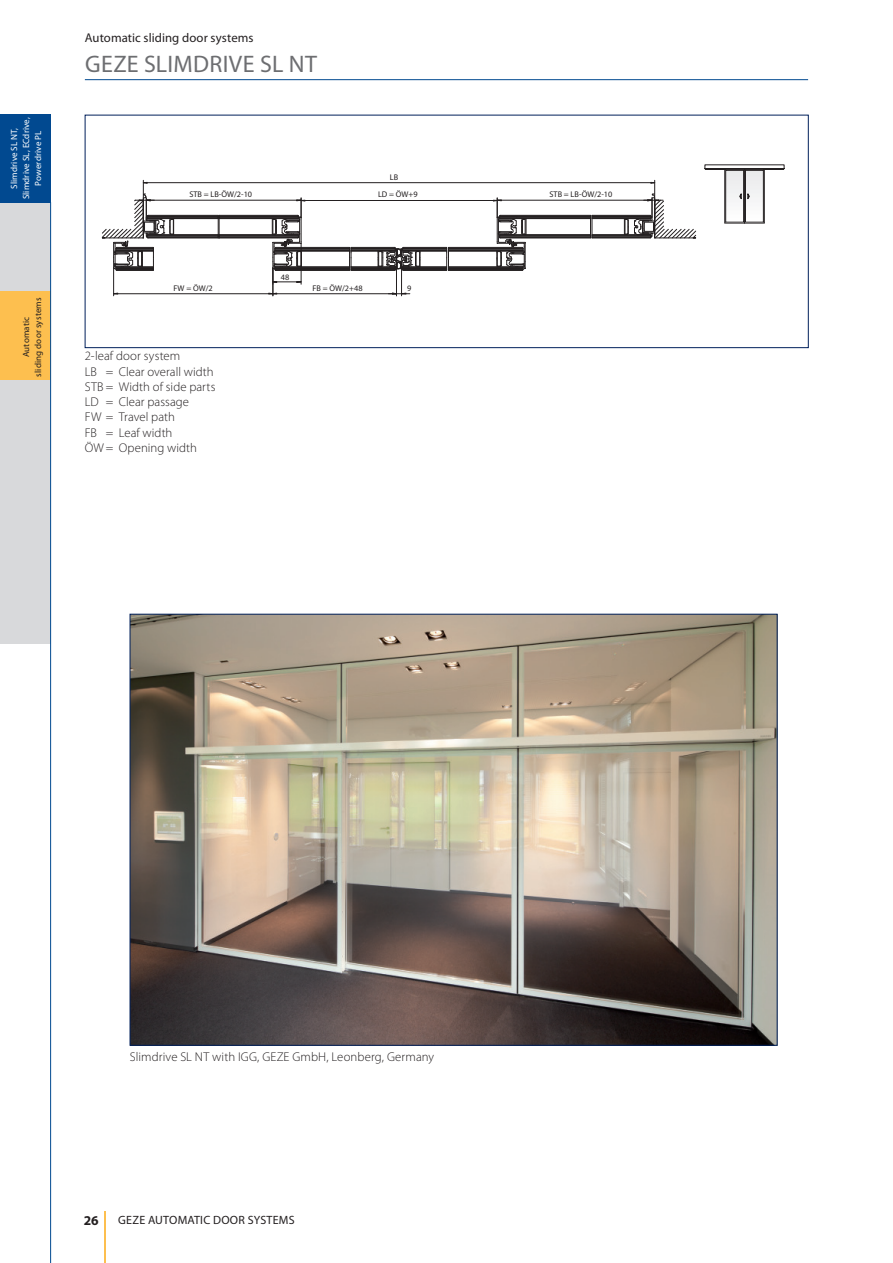
<style>
.page{position:relative;width:893px;height:1263px;background:#fff}
.page>*{position:absolute;margin:0;border:0;box-sizing:border-box;transform-origin:0 0}
.t1{font:24px "Myriad Pro";letter-spacing:.015em;color:#6d6e71}
.t2{font:700 13.5px "Myriad Pro";color:#231f20}
.t3{font:300 12.75px/15.5px "Myriad Pro";letter-spacing:.005em;color:#231f20}
.t4{font:12.75px "Myriad Pro";letter-spacing:.005em;color:#231f20}
.t5{font:12px "Myriad Pro";letter-spacing:.02em;color:#231f20}
.t6{font:9px/12px "Myriad Pro";letter-spacing:.015em;color:#fff;text-align:center}
.t7{font:9px/12px "Myriad Pro";letter-spacing:.015em;color:#231f20;text-align:center}
.t8{font:8.25px "Myriad Pro";color:#231f20}
</style>
<div class="page">
<hr style="left:85px;top:79px;width:723px;height:1px;background:#014990">
<hr style="left:104px;top:1212px;width:2px;height:51px;background:#fdbf4f">
<div style="left:0;top:115px;width:51px;height:88px;background:#014990"></div>
<div style="left:0;top:203px;width:51px;height:88px;background:#d8d9db"></div>
<div style="left:0;top:380px;width:51px;height:88px;background:#d8d9db"></div>
<div style="left:0;top:467px;width:51px;height:88px;background:#d8d9db"></div>
<div style="left:0;top:555px;width:51px;height:88px;background:#d8d9db"></div>
<div style="left:0;top:291px;width:51px;height:89px;background:#fdbf4f"></div>
<hr style="left:50px;top:202px;width:1px;height:1061px;background:#014990">
<hr style="left:448px;top:250px;width:75px;height:1px;background:#231f20">
<hr style="left:448px;top:249px;width:75px;height:1px;background:#231f20">
<hr style="left:448px;top:248px;width:75px;height:1px;background:#231f20">
<hr style="left:448px;top:269px;width:75px;height:1px;background:#231f20">
<hr style="left:448px;top:268px;width:75px;height:1px;background:#231f20">
<hr style="left:448px;top:267px;width:75px;height:1px;background:#231f20">
<hr style="left:275px;top:250px;width:74px;height:1px;background:#231f20">
<hr style="left:275px;top:249px;width:74px;height:1px;background:#231f20">
<hr style="left:275px;top:248px;width:74px;height:1px;background:#231f20">
<hr style="left:275px;top:269px;width:74px;height:1px;background:#231f20">
<hr style="left:275px;top:268px;width:74px;height:1px;background:#231f20">
<hr style="left:275px;top:267px;width:74px;height:1px;background:#231f20">
<svg style="left:218px;top:215px;width:2px;height:24px"></svg>
<hr style="left:219px;top:237px;width:79px;height:1px;background:#231f20">
<hr style="left:147px;top:237px;width:71px;height:1px;background:#231f20">
<hr style="left:219px;top:236px;width:79px;height:1px;background:#231f20">
<hr style="left:147px;top:236px;width:71px;height:1px;background:#231f20">
<hr style="left:147px;top:235px;width:71px;height:1px;background:#231f20">
<hr style="left:219px;top:235px;width:79px;height:1px;background:#231f20">
<hr style="left:219px;top:217px;width:79px;height:1px;background:#231f20">
<hr style="left:147px;top:217px;width:71px;height:1px;background:#231f20">
<hr style="left:219px;top:216px;width:79px;height:1px;background:#231f20">
<hr style="left:147px;top:216px;width:71px;height:1px;background:#231f20">
<hr style="left:164px;top:234px;width:54px;height:1px;background:#231f20">
<hr style="left:164px;top:218px;width:54px;height:1px;background:#231f20">
<hr style="left:219px;top:215px;width:79px;height:1px;background:#231f20">
<hr style="left:219px;top:234px;width:79px;height:1px;background:#231f20">
<hr style="left:148px;top:238px;width:70px;height:1px;background:#231f20">
<hr style="left:219px;top:238px;width:79px;height:1px;background:#231f20">
<hr style="left:219px;top:218px;width:79px;height:1px;background:#231f20">
<hr style="left:148px;top:215px;width:70px;height:1px;background:#231f20">
<hr style="left:592px;top:215px;width:58px;height:1px;background:#231f20">
<hr style="left:592px;top:238px;width:58px;height:1px;background:#231f20">
<hr style="left:592px;top:234px;width:42px;height:1px;background:#231f20">
<hr style="left:592px;top:216px;width:58px;height:1px;background:#231f20">
<hr style="left:592px;top:217px;width:58px;height:1px;background:#231f20">
<hr style="left:592px;top:218px;width:58px;height:1px;background:#231f20">
<hr style="left:592px;top:235px;width:58px;height:1px;background:#231f20">
<hr style="left:592px;top:236px;width:58px;height:1px;background:#231f20">
<hr style="left:592px;top:237px;width:58px;height:1px;background:#231f20">
<hr style="left:448px;top:270px;width:74px;height:1px;background:#231f20">
<hr style="left:448px;top:247px;width:74px;height:1px;background:#231f20">
<hr style="left:448px;top:251px;width:74px;height:1px;background:#231f20">
<hr style="left:448px;top:266px;width:74px;height:1px;background:#231f20">
<hr style="left:275px;top:270px;width:74px;height:1px;background:#231f20">
<hr style="left:275px;top:247px;width:74px;height:1px;background:#231f20">
<hr style="left:275px;top:251px;width:74px;height:1px;background:#231f20">
<hr style="left:275px;top:266px;width:74px;height:1px;background:#231f20">
<hr style="left:143px;top:182px;width:511px;height:1px;background:#231f20">
<hr style="left:143px;top:180px;width:1px;height:41px;background:#231f20">
<hr style="left:654px;top:180px;width:1px;height:41px;background:#231f20">
<hr style="left:273px;top:293px;width:123px;height:1px;background:#231f20">
<svg style="left:349px;top:247px;width:100px;height:49px"></svg>
<hr style="left:114px;top:293px;width:159px;height:1px;background:#231f20">
<hr style="left:301px;top:200px;width:196px;height:1px;background:#231f20">
<hr style="left:497px;top:200px;width:155px;height:1px;background:#231f20">
<svg style="left:493px;top:198px;width:99px;height:73px"></svg>
<svg style="left:624px;top:194px;width:72px;height:45px"></svg>
<hr style="left:146px;top:200px;width:155px;height:1px;background:#231f20">
<svg style="left:102px;top:194px;width:72px;height:102px"></svg>
<svg style="left:268px;top:198px;width:37px;height:98px"></svg>
<svg style="left:704px;top:165px;width:80px;height:58px"></svg>
<div style="left:85px;top:115px;width:723px;height:233px;border:1px solid #00205b"></div>
<img style="left:132px;top:616px;width:643px;height:428px">
<p class="t6" style="left:9px;top:199px;width:84px;rotate:-90deg">Slimdrive SL NT,<br>Slimdrive SL, ECdrive,<br>Powerdrive PL</p>
<p class="t7" style="left:20px;top:377px;width:81px;rotate:-90deg">Automatic<br>sliding door systems</p>
<p class="t4" style="left:85px;top:32px;width:170px">Automatic sliding door systems</p>
<h1 class="t1" style="left:85px;top:53px;width:233px">GEZE SLIMDRIVE SL NT</h1>
<p class="t8" style="left:390px;top:174px;width:10px">LB</p>
<p class="t8" style="left:189px;top:190px;width:64px">STB = LB-ÖW/2-10</p>
<p class="t8" style="left:378px;top:190px;width:41px">LD = ÖW+9</p>
<p class="t8" style="left:549px;top:190px;width:64px">STB = LB-ÖW/2-10</p>
<p class="t8" style="left:281px;top:273px;width:10px">48</p>
<p class="t8" style="left:174px;top:285px;width:41px">FW = ÖW/2</p>
<p class="t8" style="left:312px;top:285px;width:51px">FB = ÖW/2+48</p>
<p class="t3" style="left:85px;top:349px;width:132px">2-leaf door system<br>LB = Clear overall width<br>STB = Width of side parts<br>LD = Clear passage<br>FW = Travel path<br>FB = Leaf width<br>ÖW = Opening width</p>
<p class="t8" style="left:407px;top:285px;width:6px">9</p>
<p class="t3" style="left:130px;top:1049px;width:306px">Slimdrive SL NT with IGG, GEZE GmbH, Leonberg, Germany</p>
<p class="t2" style="left:84px;top:1216px;width:16px">26</p>
<p class="t5" style="left:118px;top:1214px;width:178px">GEZE AUTOMATIC DOOR SYSTEMS</p>
</div>
